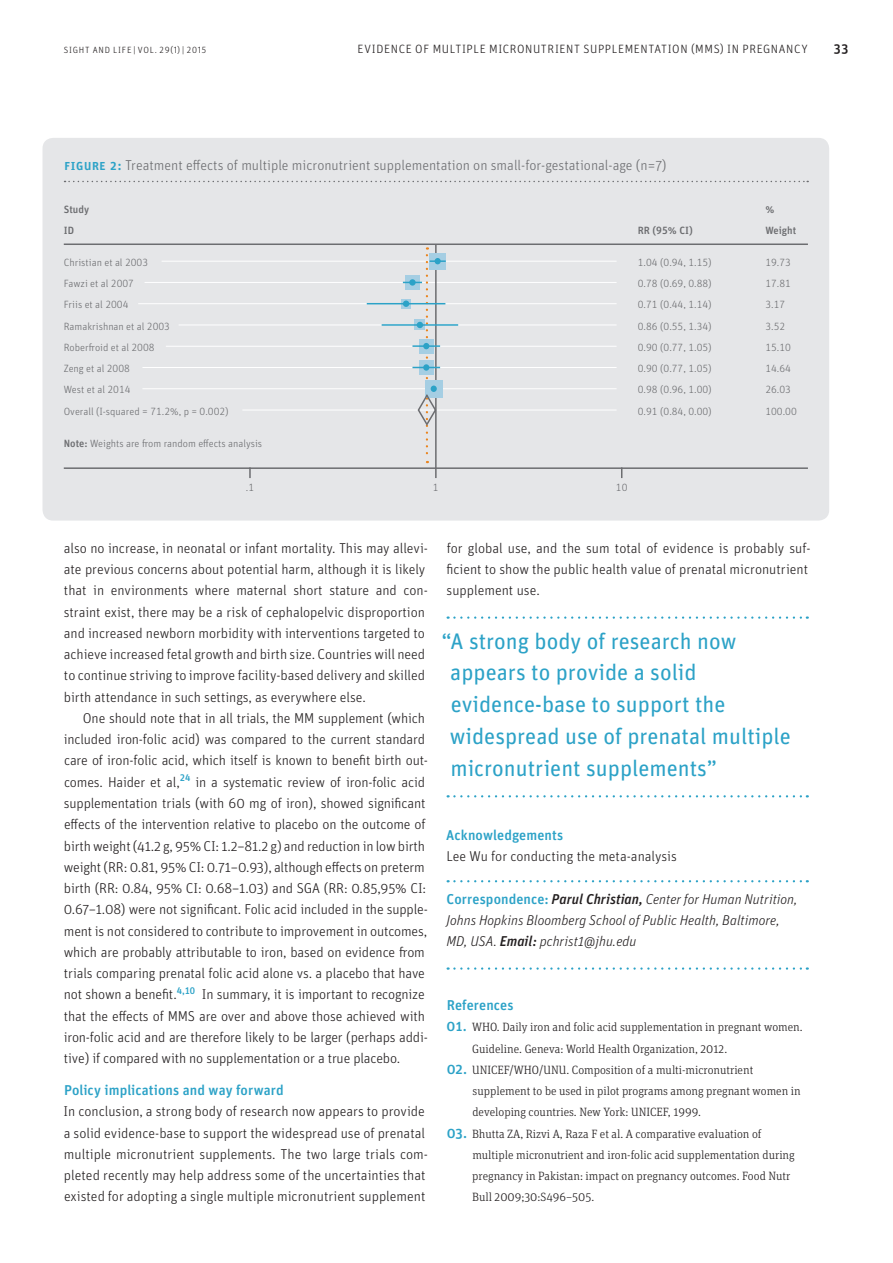
<style>
.page{position:relative;width:893px;height:1263px;background:#fff}
.page>*{position:absolute;margin:0;border:0;box-sizing:border-box;transform-origin:0 0}
.t1{font:22.5px/32px "Unit Pro";color:#2ca2c7}
.t2{font:300 14.25px/21.3px "Unit Pro";letter-spacing:-.005em;color:#231f20}
.t3{font:italic 300 14.25px/21.3px "Unit Pro";color:#231f20}
.t4{font:300 14.25px "Unit Pro";color:#6c6d70}
.t5{font:500 14.25px "Unit Pro";letter-spacing:.005em;color:#2ca2c7}
.t6{font:500 13.5px "Unit Pro";color:#231f20}
.t7{font:300 12px/21.3px "Unit Slab Pro";color:#231f20}
.t8{font:300 12px "Unit Pro";letter-spacing:.05em;color:#231f20}
.t9{font:300 10.5px/21.3px "Unit Pro";color:#6c6d70}
.t10{font:500 10.5px/21.3px "Unit Pro";color:#6c6d70}
.t11{font:300 9px "Unit Pro";letter-spacing:.085em;color:#231f20}
.s1{font-weight:500;color:#2ca2c7}
.s2{font-weight:500}
.s3{font-weight:500;font-style:normal;color:#2ca2c7}
.s4{font-family:"Unit Pro";font-weight:500;font-size:14.25px;color:#2ca2c7}
</style>
<div class="page">
<svg style="left:448px;top:616px;width:360px;height:3px"></svg>
<svg style="left:448px;top:795px;width:360px;height:2px"></svg>
<svg style="left:448px;top:880px;width:360px;height:2px"></svg>
<svg style="left:448px;top:967px;width:360px;height:3px"></svg>
<div style="left:43px;top:138px;width:786px;height:383px;background:#e5e6e8;border-radius:11px"></div>
<hr style="left:162px;top:261px;width:455px;height:1px;background:#fff">
<hr style="left:145px;top:282px;width:472px;height:1px;background:#fff">
<hr style="left:138px;top:303px;width:479px;height:1px;background:#fff">
<hr style="left:179px;top:325px;width:438px;height:1px;background:#fff">
<hr style="left:166px;top:346px;width:451px;height:1px;background:#fff">
<hr style="left:142px;top:367px;width:475px;height:1px;background:#fff">
<hr style="left:142px;top:388px;width:475px;height:1px;background:#fff">
<hr style="left:242px;top:410px;width:375px;height:1px;background:#fff">
<hr style="left:435px;top:244px;width:2px;height:234px;background:#6c6d70">
<svg style="left:65px;top:181px;width:743px;height:1px"></svg>
<hr style="left:64px;top:243px;width:744px;height:2px;background:#6c6d70">
<svg style="left:401px;top:299px;width:2px;height:9px"></svg>
<hr style="left:367px;top:303px;width:78px;height:1px;background:#2ca2c7">
<hr style="left:382px;top:324px;width:76px;height:2px;background:#2ca2c7">
<svg style="left:403px;top:247px;width:43px;height:216px"></svg>
<hr style="left:64px;top:467px;width:744px;height:2px;background:#6c6d70">
<svg style="left:249px;top:467px;width:2px;height:11px"></svg>
<p class="t8" style="left:358px;top:41px;width:452px">EVIDENCE OF MULTIPLE MICRONUTRIENT SUPPLEMENTATION (MMS) IN PREGNANCY</p>
<p class="t11" style="left:64px;top:44px;width:144px">SIGHT AND LIFE | VOL. 29(1) | 2015</p>
<p class="t6" style="left:834px;top:39px;width:16px">33</p>
<p class="t4" style="left:64px;top:156px;width:604px"><span class="s1">figure 2:</span> Treatment effects of multiple micronutrient supplementation on small-for-gestational-age (n=7)</p>
<p class="t10" style="left:64px;top:198px;width:27px">Study<br>ID</p>
<p class="t9" style="left:64px;top:251px;width:166px">Christian et al 2003<br>Fawzi et al 2007<br>Friis et al 2004<br>Ramakrishnan et al 2003<br>Roberfroid et al 2008<br>Zeng et al 2008<br>West et al 2014<br>Overall (I-squared = 71.2%, p = 0.002)</p>
<p class="t9" style="left:64px;top:432px;width:200px"><span class="s2">Note:</span> Weights are from random effects analysis</p>
<p class="t10" style="left:638px;top:219px;width:56px">RR (95% CI)</p>
<p class="t9" style="left:638px;top:251px;width:75px;text-align:justify">1.04 (0.94, 1.15)<br>0.78 (0.69, 0.88)<br>0.71 (0.44, 1.14)<br>0.86 (0.55, 1.34)<br>0.90 (0.77, 1.05)<br>0.90 (0.77, 1.05)<br>0.98 (0.96, 1.00)<br>0.91 (0.84, 0.00)</p>
<p class="t9" style="left:246px;top:476px;width:10px">.1</p>
<p class="t9" style="left:433px;top:476px;width:7px">1</p>
<p class="t9" style="left:616px;top:476px;width:13px">10</p>
<p class="t10" style="left:765px;top:198px;width:32px">%<br>Weight</p>
<p class="t9" style="left:765px;top:251px;width:33px">19.73<br>17.81<br>3.17<br>3.52<br>15.10<br>14.64<br>26.03<br>100.00</p>
<p class="t2" style="left:64px;top:537px;width:366px">also no increase, in neonatal or infant mortality. This may allevi&shy;ate previous concerns about potential harm, although it is likely that in environments where maternal short stature and con&shy;straint exist, there may be a risk of cephalopelvic disproportion and increased newborn morbidity with interventions targeted to achieve increased fetal growth and birth size. Countries will need to continue striving to improve facility-based delivery and skilled birth attendance in such settings, as everywhere else.</p>
<p class="t2" style="left:64px;top:707px;width:366px;text-indent:19px">One should note that in all trials, the MM supplement (which included iron-folic acid) was compared to the current standard care of iron-folic acid, which itself is known to benefit birth out&shy;comes. Haider et al,<sup>24</sup> in a systematic review of iron-folic acid supplementation trials (with 60 mg of iron), showed significant effects of the intervention relative to placebo on the outcome of birth weight (41.2 g, 95% CI: 1.2–81.2 g) and reduction in low birth weight (RR: 0.81, 95% CI: 0.71–0.93), although effects on preterm birth (RR: 0.84, 95% CI: 0.68–1.03) and SGA (RR: 0.85,95% CI:<br>0.67–1.08) were not significant. Folic acid included in the supple&shy;ment is not considered to contribute to improvement in outcomes, which are probably attributable to iron, based on evidence from trials comparing prenatal folic acid alone vs. a placebo that have not shown a benefit.<sup>4,10</sup> In summary, it is important to recognize that the effects of MMS are over and above those achieved with iron-folic acid and are therefore likely to be larger (perhaps addi&shy;tive) if compared with no supplementation or a true placebo.</p>
<p class="t5" style="left:64px;top:1080px;width:221px">Policy implications and way forward</p>
<p class="t2" style="left:64px;top:1100px;width:366px">In conclusion, a strong body of research now appears to provide a solid evidence-base to support the widespread use of prenatal multiple micronutrient supplements. The two large trials com&shy;pleted recently may help address some of the uncertainties that existed for adopting a single multiple micronutrient supplement</p>
<p class="t2" style="left:446px;top:537px;width:366px">for global use, and the sum total of evidence is probably suf&shy;ficient to show the public health value of prenatal micronutrient supplement use.</p>
<h1 class="t1" style="left:450px;top:624px;width:343px;text-indent:-8px">“A strong body of research now appears to provide a solid evidence-base to support the widespread use of prenatal multiple micronutrient supplements”</h1>
<p class="t5" style="left:446px;top:825px;width:119px">Acknowledgements</p>
<p class="t2" style="left:446px;top:845px;width:232px">Lee Wu for conducting the meta-analysis</p>
<p class="t3" style="left:446px;top:888px;width:353px"><span class="s3">Correspondence:</span> <span class="s2">Parul Christian,</span> Center for Human Nutrition,<br>Johns Hopkins Bloomberg School of Public Health, Baltimore,<br>MD, USA. <span class="s2">Email:</span> pchrist1@jhu.edu</p>
<p class="t5" style="left:447px;top:995px;width:68px">References</p>
<p class="t7" style="left:472px;top:1016px;width:332px;text-indent:-26px"><span class="s4">01.</span> WHO. Daily iron and folic acid supplementation in pregnant women.<br>Guideline. Geneva: World Health Organization, 2012.</p>
<p class="t7" style="left:472px;top:1058px;width:330px;text-indent:-26px"><span class="s4">02.</span> UNICEF/WHO/UNU. Composition of a multi-micronutrient supplement to be used in pilot programs among pregnant women in developing countries. New York: UNICEF, 1999.</p>
<p class="t7" style="left:472px;top:1122px;width:324px;text-indent:-26px"><span class="s4">03.</span> Bhutta ZA, Rizvi A, Raza F et al. A comparative evaluation of multiple micronutrient and iron-folic acid supplementation during pregnancy in Pakistan: impact on pregnancy outcomes. Food Nutr Bull 2009;30:S496–505.</p>
</div>
